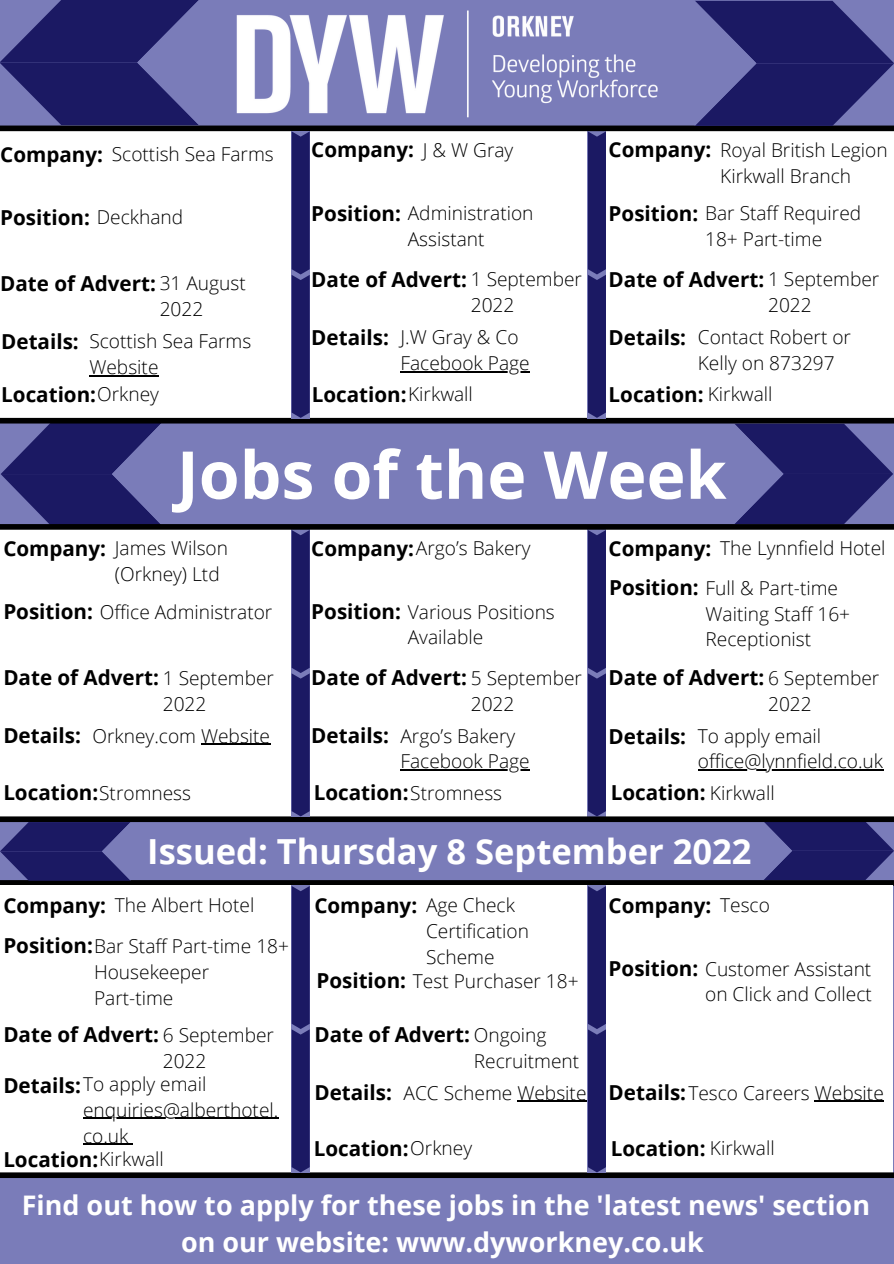
<style>
.page{position:relative;width:894px;height:1264px;background:#fff}
.page>*{position:absolute;margin:0;border:0;box-sizing:border-box;transform-origin:0 0}
.t1{font:700 66px "Open Sans";color:#fff}
.t2{font:700 34.5px "Open Sans";color:#fff}
.t3{font:700 27px/37.2px "Open Sans";color:#fff;text-align:center}
.t4{font:700 20.55px "Open Sans";color:#000}
.t5{font:300 19.05px/31.8px "Open Sans";color:#000}
.t6{font:300 18px "Open Sans";color:#000}
.s1{font-weight:700;font-size:20.55px}
.s2{font-weight:300;font-size:19.05px}
</style>
<div class="page">
<div style="left:0;top:0;width:893px;height:1263px;background:#7a7cb9"></div>
<svg style="left:735px;top:424px;width:157px;height:100px"></svg>
<div style="left:0;top:131px;width:893px;height:287px;background:#fff"></div>
<svg style="left:1px;top:423px;width:161px;height:101px"></svg>
<div style="left:0;top:418px;width:893px;height:5px;background:#000"></div>
<div style="left:0;top:125px;width:893px;height:6px;background:#000"></div>
<div style="left:0;top:529px;width:893px;height:288px;background:#fff"></div>
<svg style="left:763px;top:822px;width:130px;height:58px"></svg>
<div style="left:0;top:816px;width:893px;height:6px;background:#000"></div>
<div style="left:0;top:880px;width:893px;height:5px;background:#000"></div>
<div style="left:0;top:885px;width:892px;height:287px;background:#fff"></div>
<div style="left:0;top:1172px;width:893px;height:5px;background:#000"></div>
<svg style="left:0;top:822px;width:131px;height:58px"></svg>
<svg style="left:291px;top:530px;width:18px;height:286px;background:#212069"></svg>
<div style="left:0;top:524px;width:893px;height:5px;background:#000"></div>
<svg style="left:587px;top:530px;width:18px;height:286px;background:#23216a"></svg>
<svg style="left:587px;top:886px;width:18px;height:286px;background:#23216a"></svg>
<svg style="left:291px;top:886px;width:18px;height:286px;background:#212069"></svg>
<svg style="left:587px;top:131px;width:18px;height:287px;background:#23216a"></svg>
<svg style="left:291px;top:131px;width:18px;height:287px;background:#222069"></svg>
<svg style="left:0;top:0;width:199px;height:125px"></svg>
<svg style="left:694px;top:1px;width:199px;height:125px"></svg>
<hr style="left:89px;top:375px;width:69px;height:1px;background:#000">
<hr style="left:400px;top:371px;width:129px;height:1px;background:#000">
<hr style="left:201px;top:743px;width:69px;height:1px;background:#000">
<hr style="left:400px;top:769px;width:129px;height:1px;background:#000">
<hr style="left:697px;top:769px;width:185px;height:1px;background:#000">
<hr style="left:517px;top:1100px;width:69px;height:1px;background:#000">
<hr style="left:814px;top:1100px;width:69px;height:1px;background:#000">
<hr style="left:83px;top:1117px;width:195px;height:1px;background:#000">
<hr style="left:83px;top:1143px;width:45px;height:1px;background:#000">
<img style="left:236px;top:10px;width:422px;height:108px">
<p class="t5" style="left:0;top:138px;width:275px"><span class="s1">Company:</span> Scottish Sea Farms</p>
<p class="t4" style="left:0;top:203px;width:184px">Position: <span class="s2">Deckhand</span></p>
<p class="t4" style="left:311px;top:135px;width:203px">Company: <span class="s2">J &amp; W Gray</span></p>
<p class="t5" style="left:311px;top:197px;width:224px"><span class="s1">Position:</span> Administration</p>
<p class="t5" style="left:408px;top:223px;width:78px">Assistant</p>
<p class="t5" style="left:608px;top:134px;width:280px"><span class="s1">Company:</span> Royal British Legion</p>
<p class="t5" style="left:720px;top:159px;width:132px">Kirkwall Branch</p>
<p class="t5" style="left:608px;top:197px;width:254px"><span class="s1">Position:</span> Bar Staff Required</p>
<p class="t5" style="left:705px;top:223px;width:119px">18+ Part-time</p>
<p class="t4" style="left:311px;top:265px;width:272px">Date of Advert: <span class="s2">1 September</span></p>
<p class="t4" style="left:311px;top:322px;width:79px">Details:</p>
<p class="t4" style="left:608px;top:265px;width:272px">Date of Advert: <span class="s2">1 September</span></p>
<p class="t4" style="left:608px;top:323px;width:79px">Details:</p>
<p class="t4" style="left:0;top:269px;width:247px">Date of Advert: <span class="s2">31 August</span></p>
<p class="t4" style="left:1px;top:327px;width:79px">Details:</p>
<p class="t4" style="left:1px;top:380px;width:159px">Location:<span class="s2">Orkney</span></p>
<p class="t5" style="left:400px;top:289px;width:120px;text-align:right">2022<br>J.W Gray &amp; Co</p>
<p class="t5" style="left:400px;top:347px;width:131px">Facebook Page</p>
<p class="t5" style="left:697px;top:289px;width:155px;text-indent:70px">2022<br>Contact Robert or</p>
<p class="t5" style="left:697px;top:347px;width:138px">Kelly on 873297</p>
<p class="t5" style="left:89px;top:293px;width:163px;text-indent:70px">2022<br>Scottish Sea Farms</p>
<p class="t5" style="left:89px;top:351px;width:70px">Website</p>
<p class="t6" style="left:635px;top:328px;width:123px">Facebook page</p>
<p class="t4" style="left:311px;top:380px;width:163px">Location:<span class="s2">Kirkwall</span></p>
<p class="t4" style="left:608px;top:380px;width:165px">Location: <span class="s2">Kirkwall</span></p>
<p class="t6" style="left:633px;top:393px;width:169px">Tuesday 8 June 2021</p>
<h1 class="t1" style="left:177px;top:428px;width:551px">Jobs of the Week</h1>
<p class="t5" style="left:3px;top:532px;width:226px"><span class="s1">Company:</span> James Wilson</p>
<p class="t5" style="left:115px;top:558px;width:106px">(Orkney) Ltd</p>
<p class="t5" style="left:311px;top:532px;width:221px"><span class="s1">Company:</span>Argo’s Bakery</p>
<p class="t5" style="left:608px;top:528px;width:278px;line-height:39.3px"><span class="s1">Company:</span> The Lynnfield Hotel<br><span class="s1">Position:</span> Full &amp; Part-time</p>
<p class="t5" style="left:3px;top:595px;width:270px"><span class="s1">Position:</span> Office Administrator</p>
<p class="t5" style="left:311px;top:595px;width:245px"><span class="s1">Position:</span> Various Positions</p>
<p class="t5" style="left:408px;top:621px;width:77px">Available</p>
<p class="t5" style="left:705px;top:600px;width:146px;line-height:26px">Waiting Staff 16+<br>Receptionist</p>
<p class="t4" style="left:3px;top:663px;width:272px">Date of Advert: <span class="s2">1 September</span></p>
<p class="t4" style="left:3px;top:721px;width:79px">Details:</p>
<p class="t5" style="left:92px;top:687px;width:179px;text-align:center">2022<br>Orkney.com Website</p>
<p class="t4" style="left:311px;top:663px;width:272px">Date of Advert: <span class="s2">5 September</span></p>
<p class="t4" style="left:311px;top:721px;width:79px">Details:</p>
<p class="t5" style="left:400px;top:687px;width:116px;text-align:right">2022<br>Argo’s Bakery</p>
<p class="t5" style="left:400px;top:745px;width:131px">Facebook Page</p>
<p class="t4" style="left:608px;top:663px;width:272px">Date of Advert: <span class="s2">6 September</span></p>
<p class="t4" style="left:608px;top:722px;width:79px">Details:</p>
<p class="t5" style="left:697px;top:687px;width:125px;text-indent:70px">2022<br>To apply email</p>
<p class="t5" style="left:697px;top:745px;width:187px">office@lynnfield.co.uk</p>
<p class="t4" style="left:3px;top:778px;width:189px">Location:<span class="s2">Stromness</span></p>
<p class="t4" style="left:313px;top:778px;width:190px">Location:<span class="s2">Stromness</span></p>
<p class="t4" style="left:610px;top:778px;width:165px">Location: <span class="s2">Kirkwall</span></p>
<h2 class="t2" style="left:147px;top:827px;width:605px">Issued: Thursday 8 September 2022</h2>
<p class="t5" style="left:3px;top:884px;width:287px;line-height:40.3px"><span class="s1">Company:</span> The Albert Hotel<br><span class="s1">Position:</span>Bar Staff Part-time 18+</p>
<p class="t4" style="left:314px;top:890px;width:202px">Company: <span class="s2">Age Check</span></p>
<p class="t4" style="left:608px;top:890px;width:163px">Company: <span class="s2">Tesco</span></p>
<p class="t5" style="left:426px;top:917px;width:104px;line-height:26px">Certification<br>Scheme</p>
<p class="t5" style="left:608px;top:952px;width:264px"><span class="s1">Position:</span> Customer Assistant</p>
<p class="t5" style="left:94px;top:958px;width:117px;line-height:26px">Housekeeper<br>Part-time</p>
<p class="t5" style="left:316px;top:964px;width:264px"><span class="s1">Position:</span> Test Purchaser 18+</p>
<p class="t4" style="left:314px;top:1020px;width:233px">Date of Advert: <span class="s2">Ongoing</span></p>
<p class="t4" style="left:314px;top:1078px;width:79px">Details:</p>
<p class="t5" style="left:705px;top:978px;width:168px">on Click and Collect</p>
<p class="t4" style="left:3px;top:1020px;width:272px">Date of Advert: <span class="s2">6 September</span></p>
<p class="t4" style="left:3px;top:1070px;width:79px">Details:</p>
<p class="t5" style="left:83px;top:1048px;width:125px;line-height:23.2px;text-align:right">2022<br>To apply email</p>
<p class="t5" style="left:83px;top:1096px;width:197px;line-height:26px">enquiries@alberthotel. co.uk</p>
<p class="t5" style="left:403px;top:1044px;width:184px;text-indent:70px">Recruitment<br>ACC Scheme Website</p>
<p class="t5" style="left:608px;top:1076px;width:277px"><span class="s1">Details:</span>Tesco Careers Website</p>
<p class="t4" style="left:3px;top:1144px;width:162px">Location:<span class="s2">Kirkwall</span></p>
<p class="t4" style="left:313px;top:1133px;width:160px">Location:<span class="s2">Orkney</span></p>
<p class="t4" style="left:610px;top:1133px;width:165px">Location: <span class="s2">Kirkwall</span></p>
<h3 class="t3" style="left:22px;top:1185px;width:849px">Find out how to apply for these jobs in the 'latest news' section on our website: www.dyworkney.co.uk</h3>
</div>
